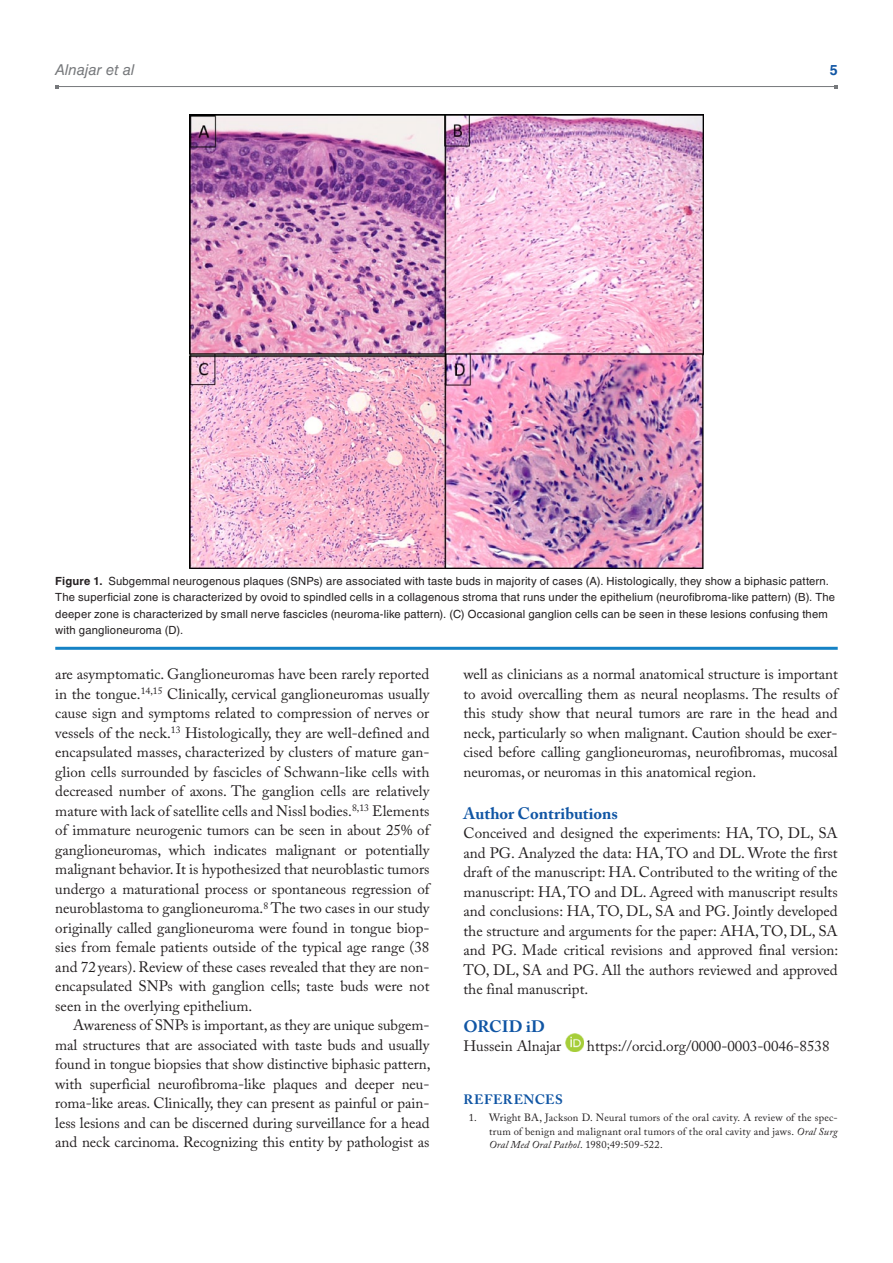
<style>
.page{position:relative;width:893px;height:1263px;background:#fff}
.page>*{position:absolute;margin:0;border:0;box-sizing:border-box;transform-origin:0 0}
.t1{font:700 16.5px "Adobe Caslon Pro";color:#1055a4}
.t2{font:15px/19.5px "Adobe Caslon Pro";color:#231f20;text-align:justify}
.t3{font:italic 15px "Helvetica LT Std";color:#76787b}
.t4{font:700 14.25px "Helvetica LT Std";color:#1055a4}
.t5{font:700 13.5px "Adobe Caslon Pro";letter-spacing:.04em;color:#1055a4}
.t6{font:11.25px/16.5px "Helvetica LT Std";letter-spacing:.015em;color:#231f20}
.t7{font:10.5px/13.5px "Adobe Caslon Pro";letter-spacing:.02em;color:#231f20;text-align:justify}
.s1{font-weight:700}
.s2{font-style:italic}
</style>
<div class="page">
<hr style="left:57px;top:86px;width:779px;height:1px;background:#76787b">
<img style="left:565px;top:1033px;width:18px;height:18px">
<hr style="left:55px;top:647px;width:783px;height:3px;background:#1582c5">
<img style="left:190px;top:115px;width:513px;height:453px">
<p class="t3" style="left:55px;top:61px;width:81px">Alnajar et al</p>
<p class="t4" style="left:830px;top:61px;width:9px">5</p>
<p class="t6" style="left:55px;top:572px;width:781px"><span class="s1">Figure 1.</span> Subgemmal neurogenous plaques (SNPs) are associated with taste buds in majority of cases (A). Histologically, they show a biphasic pattern.<br>The superficial zone is characterized by ovoid to spindled cells in a collagenous stroma that runs under the epithelium (neurofibroma-like pattern) (B). The deeper zone is characterized by small nerve fascicles (neuroma-like pattern). (C) Occasional ganglion cells can be seen in these lesions confusing them with ganglioneuroma (D).</p>
<p class="t2" style="left:55px;top:664px;width:376px">are asymptomatic. Ganglioneuromas have been rarely reported in the tongue.<sup>14,15</sup> Clinically, cervical ganglioneuromas usually cause sign and symptoms related to compression of nerves or vessels of the neck.<sup>13</sup> Histologically, they are well-defined and encapsulated masses, characterized by clusters of mature gan&shy;glion cells surrounded by fascicles of Schwann-like cells with decreased number of axons. The ganglion cells are relatively mature with lack of satellite cells and Nissl bodies.<sup>8,13</sup> Elements of immature neurogenic tumors can be seen in about 25% of ganglioneuromas, which indicates malignant or potentially malignant behavior. It is hypothesized that neuroblastic tumors undergo a maturational process or spontaneous regression of neuroblastoma to ganglioneuroma.<sup>8</sup> The two cases in our study originally called ganglioneuroma were found in tongue biop&shy;sies from female patients outside of the typical age range (38 and 72years). Review of these cases revealed that they are non&shy;encapsulated SNPs with ganglion cells; taste buds were not seen in the overlying epithelium.</p>
<p class="t2" style="left:55px;top:1015px;width:377px;text-indent:18px">Awareness of SNPs is important, as they are unique subgem&shy;mal structures that are associated with taste buds and usually found in tongue biopsies that show distinctive biphasic pattern, with superficial neurofibroma-like plaques and deeper neu&shy;roma-like areas. Clinically, they can present as painful or pain&shy;less lesions and can be discerned during surveillance for a head and neck carcinoma. Recognizing this entity by pathologist as</p>
<p class="t2" style="left:463px;top:664px;width:376px">well as clinicians as a normal anatomical structure is important to avoid overcalling them as neural neoplasms. The results of this study show that neural tumors are rare in the head and neck, particularly so when malignant. Caution should be exer&shy;cised before calling ganglioneuromas, neurofibromas, mucosal neuromas, or neuromas in this anatomical region.</p>
<p class="t1" style="left:463px;top:803px;width:156px">Author Contributions</p>
<p class="t2" style="left:463px;top:823px;width:376px">Conceived and designed the experiments: HA, TO, DL, SA and PG. Analyzed the data: HA, TO and DL. Wrote the first draft of the manuscript: HA. Contributed to the writing of the manuscript: HA, TO and DL. Agreed with manuscript results and conclusions: HA, TO, DL, SA and PG. Jointly developed the structure and arguments for the paper: AHA, TO, DL, SA and PG. Made critical revisions and approved final version:<br>TO, DL, SA and PG. All the authors reviewed and approved the final manuscript.</p>
<p class="t1" style="left:463px;top:1016px;width:83px">ORCID iD</p>
<p class="t2" style="left:463px;top:1036px;width:99px">Hussein Alnajar</p>
<p class="t2" style="left:587px;top:1036px;width:244px">https://orcid.org/0000-0003-0046-8538</p>
<p class="t5" style="left:463px;top:1091px;width:101px">References</p>
<p class="t7" style="left:489px;top:1111px;width:350px;text-indent:-20px">1. Wright BA, Jackson D. Neural tumors of the oral cavity. A review of the spec&shy;trum of benign and malignant oral tumors of the oral cavity and jaws. <span class="s2">Oral Surg Oral Med Oral Pathol</span>. 1980;49:509-522.</p>
</div>
